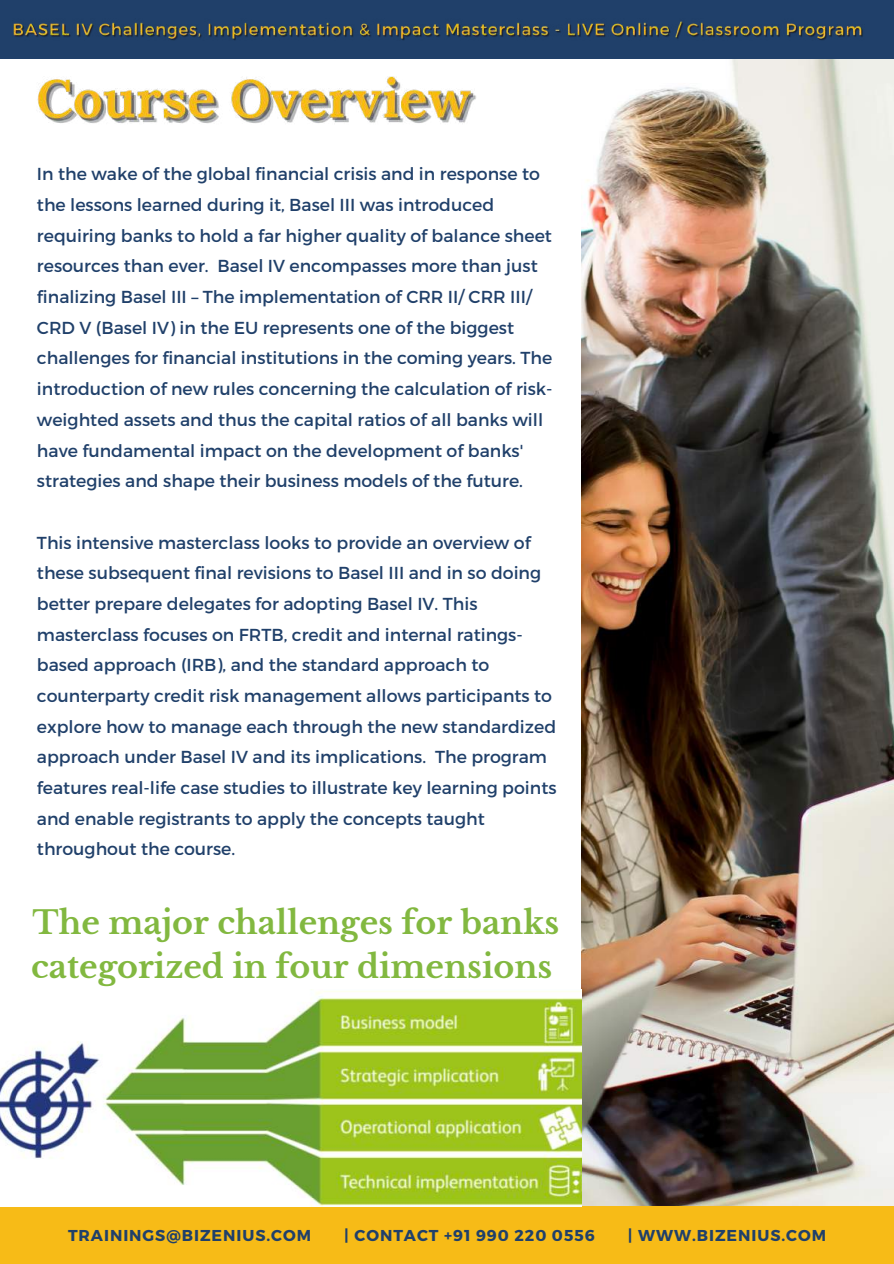
<style>
.page{position:relative;width:894px;height:1264px;background:#fff}
.page>*{position:absolute;margin:0;border:0;box-sizing:border-box;transform-origin:0 0}
.t1{font:700 31.65px/44px "Libre Baskerville";color:#82b840}
.t2{font:17.4px/30.6px "Montserrat";color:#20406a}
.t3{font:700 15.75px "Montserrat";letter-spacing:.06em;color:#20406a}
</style>
<div class="page">
<img style="left:581px;top:59px;width:312px;height:1147px">
<div style="left:0;top:1206px;width:893px;height:57px;background:#f7bb17"></div>
<div style="left:0;top:0;width:893px;height:59px;background:#20406a"></div>
<img style="left:0;top:989px;width:581px;height:216px">
<img style="left:37px;top:76px;width:439px;height:48px">
<img style="left:13px;top:21px;width:850px;height:19px">
<p class="t2" style="left:37px;top:158px;width:517px">In the wake of the global financial crisis and in response to the lessons learned during it, Basel III was introduced requiring banks to hold a far higher quality of balance sheet resources than ever. Basel IV encompasses more than just finalizing Basel III – The implementation of CRR II/ CRR III/ CRD V (Basel IV) in the EU represents one of the biggest challenges for financial institutions in the coming years. The introduction of new rules concerning the calculation of risk&shy;weighted assets and thus the capital ratios of all banks will have fundamental impact on the development of banks' strategies and shape their business models of the future.</p>
<p class="t2" style="left:37px;top:526px;width:521px">This intensive masterclass looks to provide an overview of these subsequent final revisions to Basel III and in so doing better prepare delegates for adopting Basel IV. This masterclass focuses on FRTB, credit and internal ratings&shy;based approach (IRB), and the standard approach to counterparty credit risk management allows participants to explore how to manage each through the new standardized approach under Basel IV and its implications. The program features real-life case studies to illustrate key learning points and enable registrants to apply the concepts taught throughout the course.</p>
<h1 class="t1" style="left:31px;top:901px;width:529px">The major challenges for banks categorized in four dimensions</h1>
<p class="t3" style="left:68px;top:1225px;width:244px">TRAININGS@BIZENIUS.COM</p>
<p class="t3" style="left:344px;top:1225px;width:252px">| CONTACT +91 990 220 0556</p>
<p class="t3" style="left:627px;top:1225px;width:200px">| WWW.BIZENIUS.COM</p>
</div>
